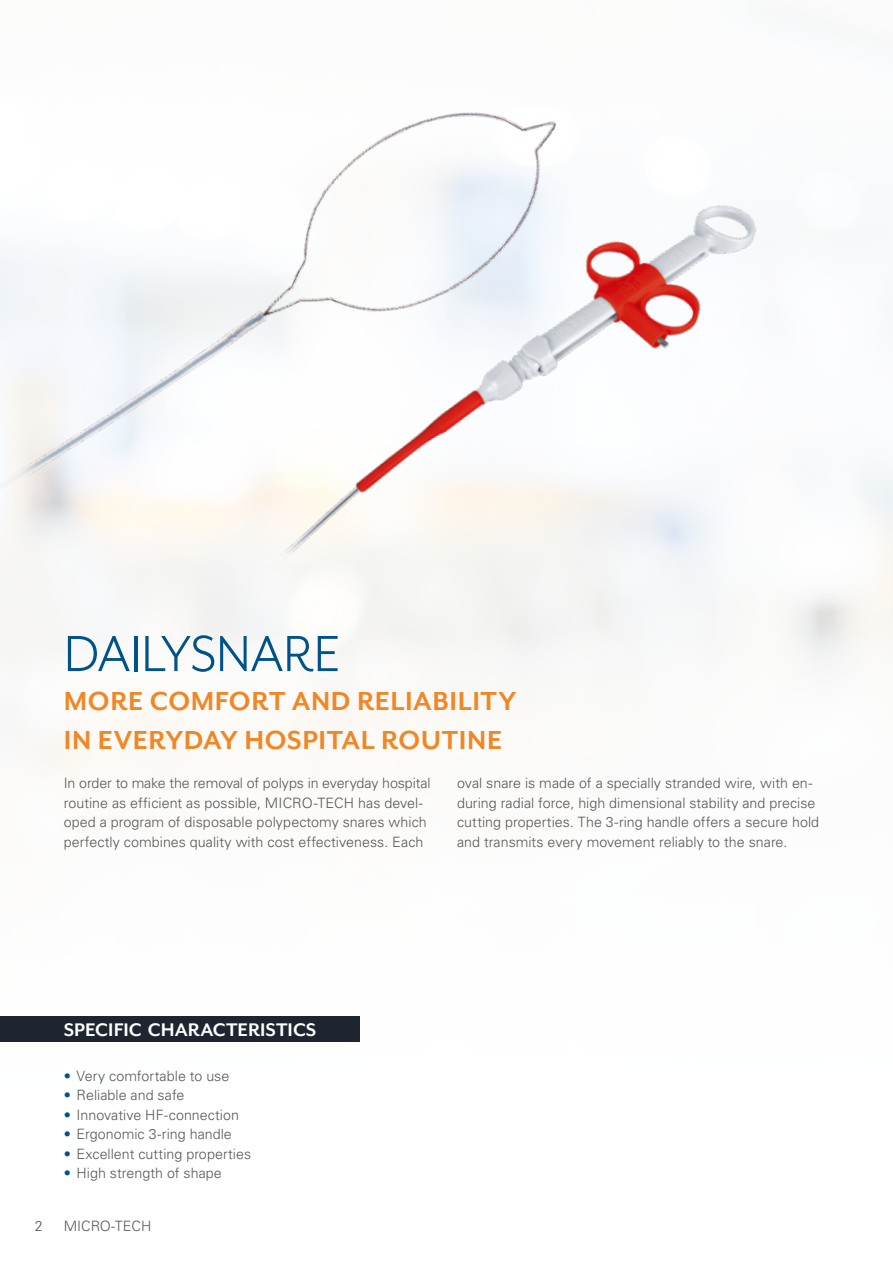
<style>
.page{position:relative;width:893px;height:1263px;background:#fff}
.page>*{position:absolute;margin:0;border:0;box-sizing:border-box;transform-origin:0 0}
.t1{font:58.5px "Mr Eaves San OT";letter-spacing:-.01em;color:#00528a}
.t2{font:700 30px/39px "Mr Eaves San OT";letter-spacing:.02em;color:#f18625}
.t3{font:700 21px "Mr Eaves San OT";color:#fff}
.t4{font:300 14.25px/19.5px "Univers LT Std";color:#575756}
.s1{color:#00528a}
</style>
<div class="page">
<img style="left:0;top:469px;width:893px;height:573px">
<img style="left:260px;top:205px;width:518px;height:386px">
<img style="left:0;top:112px;width:570px;height:409px">
<div style="left:0;top:1016px;width:359px;height:26px;background:#1e2531"></div>
<h1 class="t1" style="left:64px;top:622px;width:278px">DAILYSNARE</h1>
<h2 class="t2" style="left:64px;top:682px;width:454px">MORE COMFORT AND RELIABILITY<br>IN EVERYDAY HOSPITAL ROUTINE</h2>
<p class="t4" style="left:64px;top:773px;width:368px">In order to make the removal of polyps in everyday hospital routine as efficient as possible, MICRO-TECH has devel&shy;oped a program of disposable polypectomy snares which perfectly combines quality with cost effectiveness. Each</p>
<p class="t4" style="left:457px;top:773px;width:364px">oval snare is made of a specially stranded wire, with en&shy;during radial force, high dimensional stability and precise cutting properties. The 3-ring handle offers a secure hold and transmits every movement reliably to the snare.</p>
<h3 class="t3" style="left:64px;top:1018px;width:254px">SPECIFIC CHARACTERISTICS</h3>
<p class="t4" style="left:64px;top:1066px;width:167px"><span class="s1">•</span> Very comfortable to use</p>
<p class="t4" style="left:64px;top:1085px;width:122px"><span class="s1">•</span> Reliable and safe</p>
<p class="t4" style="left:64px;top:1105px;width:177px"><span class="s1">•</span> Innovative HF-connection</p>
<p class="t4" style="left:64px;top:1124px;width:170px"><span class="s1">•</span> Ergonomic 3-ring handle</p>
<p class="t4" style="left:64px;top:1144px;width:189px"><span class="s1">•</span> Excellent cutting properties</p>
<p class="t4" style="left:64px;top:1163px;width:160px"><span class="s1">•</span> High strength of shape</p>
<p class="t4" style="left:35px;top:1216px;width:9px">2</p>
<p class="t4" style="left:64px;top:1216px;width:89px">MICRO-TECH</p>
</div>
